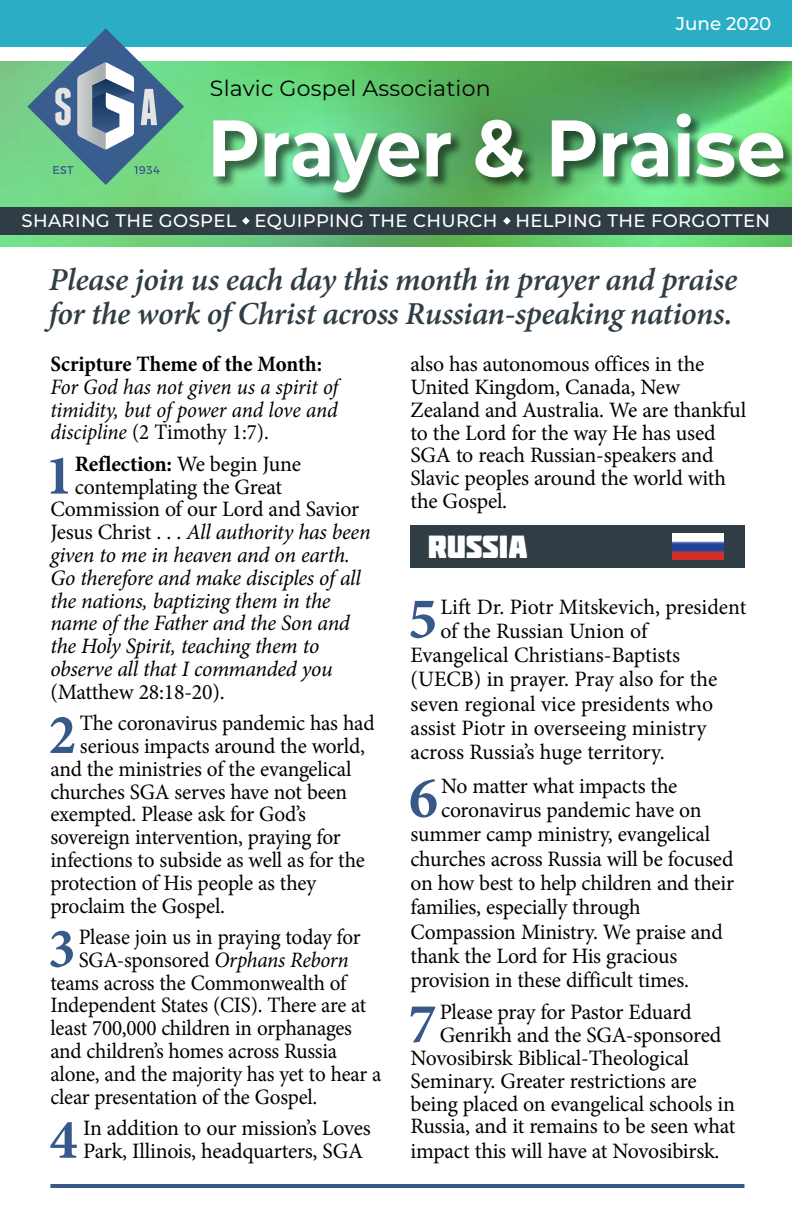
<style>
.page{position:relative;width:792px;height:1224px;background:#fff}
.page>*{position:absolute;margin:0;border:0;box-sizing:border-box;transform-origin:0 0}
.t1{font:700 80px "Montserrat";letter-spacing:-.005em;color:#fff;scale:.9 1}
.t2{font:700 59px "Minion Pro";color:#365988}
.t3{font:700 56.6px "Minion Pro";color:#365988}
.t4{font:700 56.6px "Minion Pro";color:#365988;scale:.96 1}
.t5{font:italic 600 32px/34px "Minion Pro";letter-spacing:-.015em;color:#303d45}
.t6{font:32px "Molot";color:#fff}
.t7{font:22px/22.8px "Minion Pro";letter-spacing:-.01em;color:#000}
.t8{font:22px "Minion Pro";letter-spacing:-.01em;color:#000;scale:.96 1}
.t9{font:italic 22px "Minion Pro";letter-spacing:-.015em;color:#000}
.t10{font:italic 22px/22.8px "Minion Pro";letter-spacing:-.015em;color:#000;text-align:justify;scale:.95 1}
.t11{font:700 22px "Minion Pro";letter-spacing:-.005em;color:#000;scale:.95 1}
.t12{font:22px "Montserrat";letter-spacing:.01em;color:#000}
.t13{font:700 22px "Minion Pro";letter-spacing:-.005em;color:#000}
.t14{font:500 18.2px "Montserrat";color:#fff}
.t15{font:500 18px "Montserrat";letter-spacing:.02em;color:#fff}
.s1{font-style:normal}
.s2{font-weight:400}
.s3{font-style:italic}
</style>
<div class="page">
<img style="left:0;top:62px;width:792px;height:185px">
<div style="left:0;top:0;width:792px;height:46px;background:#2aadc5"></div>
<div style="left:212px;top:113px;width:580px;height:93px;background:#000;opacity:.55"></div>
<div style="left:0;top:207px;width:792px;height:28px;background:#303d45"></div>
<svg style="left:242px;top:217px;width:8px;height:8px"></svg>
<svg style="left:503px;top:217px;width:8px;height:8px"></svg>
<hr style="left:50px;top:1184px;width:694px;height:4px;background:#365988">
<svg style="left:27px;top:28px;width:157px;height:157px"></svg>
<div style="left:410px;top:526px;width:334px;height:42px;background:#303d45"></div>
<img style="left:672px;top:534px;width:52px;height:26px">
<p class="t12" style="left:210px;top:73px;width:282px">Slavic Gospel Association</p>
<p class="t14" style="left:676px;top:11px;width:97px">June 2020</p>
<h1 class="t1" style="left:207px;top:90px;width:644px">Prayer &amp; Praise</h1>
<p class="t15" style="left:22px;top:208px;width:750px">SHARING THE GOSPEL EQUIPPING THE CHURCH HELPING THE FORGOTTEN</p>
<h3 class="t5" style="left:49px;top:263px;width:690px">Please join us each day this month in prayer and praise for the work of Christ across Russian-speaking nations.</h3>
<p class="t11" style="left:50px;top:348px;width:287px">Scripture Theme of the Month:</p>
<p class="t10" style="left:50px;top:375px;width:305px">For God has not given us a spirit of timidity, but of power and love and discipline <span class="s1">(2 Timothy 1:7).</span></p>
<h3 class="t3" style="left:45px;top:436px;width:30px">1</h3>
<p class="t13" style="left:75px;top:449px;width:228px">Reflection: <span class="s2">We begin June</span></p>
<p class="t7" style="left:75px;top:475px;width:209px">contemplating the Great</p>
<p class="t7" style="left:50px;top:498px;width:310px">Commission of our Lord and Savior</p>
<p class="t9" style="left:50px;top:517px;width:322px"><span class="s1">Jesus Christ . . .</span> All authority has been</p>
<p class="t9" style="left:50px;top:540px;width:301px">given to me in heaven and on earth.</p>
<p class="t9" style="left:50px;top:563px;width:312px">Go therefore and make disciples of all</p>
<p class="t9" style="left:50px;top:586px;width:282px">the nations, baptizing them in the</p>
<p class="t9" style="left:50px;top:608px;width:301px">name of the Father and the Son and</p>
<p class="t9" style="left:50px;top:631px;width:270px">the Holy Spirit, teaching them to</p>
<p class="t9" style="left:50px;top:654px;width:284px">observe all that I commanded you</p>
<p class="t7" style="left:50px;top:680px;width:176px">(Matthew 28:18-20).</p>
<h3 class="t3" style="left:49px;top:695px;width:29px">2</h3>
<p class="t7" style="left:80px;top:712px;width:296px">The coronavirus pandemic has had</p>
<p class="t7" style="left:80px;top:735px;width:287px">serious impacts around the world,</p>
<p class="t7" style="left:50px;top:757px;width:303px">and the ministries of the evangelical</p>
<p class="t7" style="left:50px;top:780px;width:298px">churches SGA serves have not been</p>
<p class="t7" style="left:50px;top:803px;width:257px">exempted. Please ask for God’s</p>
<p class="t7" style="left:50px;top:826px;width:292px">sovereign intervention, praying for</p>
<p class="t7" style="left:50px;top:849px;width:316px">infections to subside as well as for the</p>
<p class="t7" style="left:50px;top:871px;width:267px">protection of His people as they</p>
<p class="t7" style="left:50px;top:894px;width:176px">proclaim the Gospel.</p>
<h3 class="t4" style="left:48px;top:909px;width:30px">3</h3>
<p class="t8" style="left:79px;top:922px;width:295px">Please join us in praying today for</p>
<p class="t8" style="left:79px;top:945px;width:283px">SGA-sponsored <span class="s3">Orphans Reborn</span></p>
<p class="t8" style="left:50px;top:968px;width:310px">teams across the Commonwealth of</p>
<p class="t8" style="left:50px;top:991px;width:331px">Independent States (CIS). There are at</p>
<p class="t8" style="left:50px;top:1013px;width:316px">least 700,000 children in orphanages</p>
<p class="t8" style="left:50px;top:1036px;width:300px">and children’s homes across Russia</p>
<p class="t8" style="left:50px;top:1059px;width:346px">alone, and the majority has yet to hear a</p>
<p class="t8" style="left:50px;top:1082px;width:280px">clear presentation of the Gospel.</p>
<h3 class="t3" style="left:50px;top:1100px;width:30px">4</h3>
<p class="t7" style="left:83px;top:1117px;width:289px">In addition to our mission’s Loves<br>Park, Illinois, headquarters, SGA</p>
<p class="t7" style="left:411px;top:353px;width:337px">also has autonomous offices in the<br>United Kingdom, Canada, New<br>Zealand and Australia. We are thankful to the Lord for the way He has used<br>SGA to reach Russian-speakers and<br>Slavic peoples around the world with the Gospel.</p>
<h3 class="t6" style="left:428px;top:527px;width:101px">RUSSIA</h3>
<h2 class="t2" style="left:408px;top:577px;width:31px">5</h2>
<p class="t7" style="left:440px;top:595px;width:307px">Lift Dr. Piotr Mitskevich, president</p>
<p class="t7" style="left:440px;top:619px;width:209px">of the Russian Union of</p>
<p class="t7" style="left:411px;top:644px;width:271px">Evangelical Christians-Baptists</p>
<p class="t7" style="left:411px;top:668px;width:308px">(UECB) in prayer. Pray also for the</p>
<p class="t7" style="left:411px;top:692px;width:304px">seven regional vice presidents who</p>
<p class="t7" style="left:411px;top:717px;width:297px">assist Piotr in overseeing ministry</p>
<p class="t7" style="left:411px;top:741px;width:256px">across Russia’s huge territory.</p>
<h2 class="t2" style="left:409px;top:756px;width:30px">6</h2>
<p class="t7" style="left:441px;top:775px;width:238px">No matter what impacts the</p>
<p class="t7" style="left:441px;top:799px;width:262px">coronavirus pandemic have on</p>
<p class="t7" style="left:411px;top:823px;width:301px">summer camp ministry, evangelical</p>
<p class="t7" style="left:411px;top:847px;width:324px">churches across Russia will be focused</p>
<p class="t7" style="left:411px;top:872px;width:325px">on how best to help children and their</p>
<p class="t7" style="left:411px;top:896px;width:232px">families, especially through</p>
<p class="t7" style="left:411px;top:920px;width:314px">Compassion Ministry. We praise and</p>
<p class="t7" style="left:411px;top:945px;width:268px">thank the Lord for His gracious</p>
<p class="t7" style="left:411px;top:969px;width:280px">provision in these difficult times.</p>
<h3 class="t3" style="left:408px;top:984px;width:30px">7</h3>
<p class="t7" style="left:440px;top:1001px;width:253px">Please pray for Pastor Eduard</p>
<p class="t7" style="left:440px;top:1024px;width:283px">Genrikh and the SGA-sponsored</p>
<p class="t7" style="left:411px;top:1046px;width:280px">Novosibirsk Biblical-Theological</p>
<p class="t7" style="left:411px;top:1069px;width:288px">Seminary. Greater restrictions are</p>
<p class="t7" style="left:411px;top:1092px;width:326px">being placed on evangelical schools in</p>
<p class="t7" style="left:411px;top:1115px;width:326px">Russia, and it remains to be seen what</p>
<p class="t7" style="left:411px;top:1139px;width:311px">impact this will have at Novosibirsk.</p>
</div>
